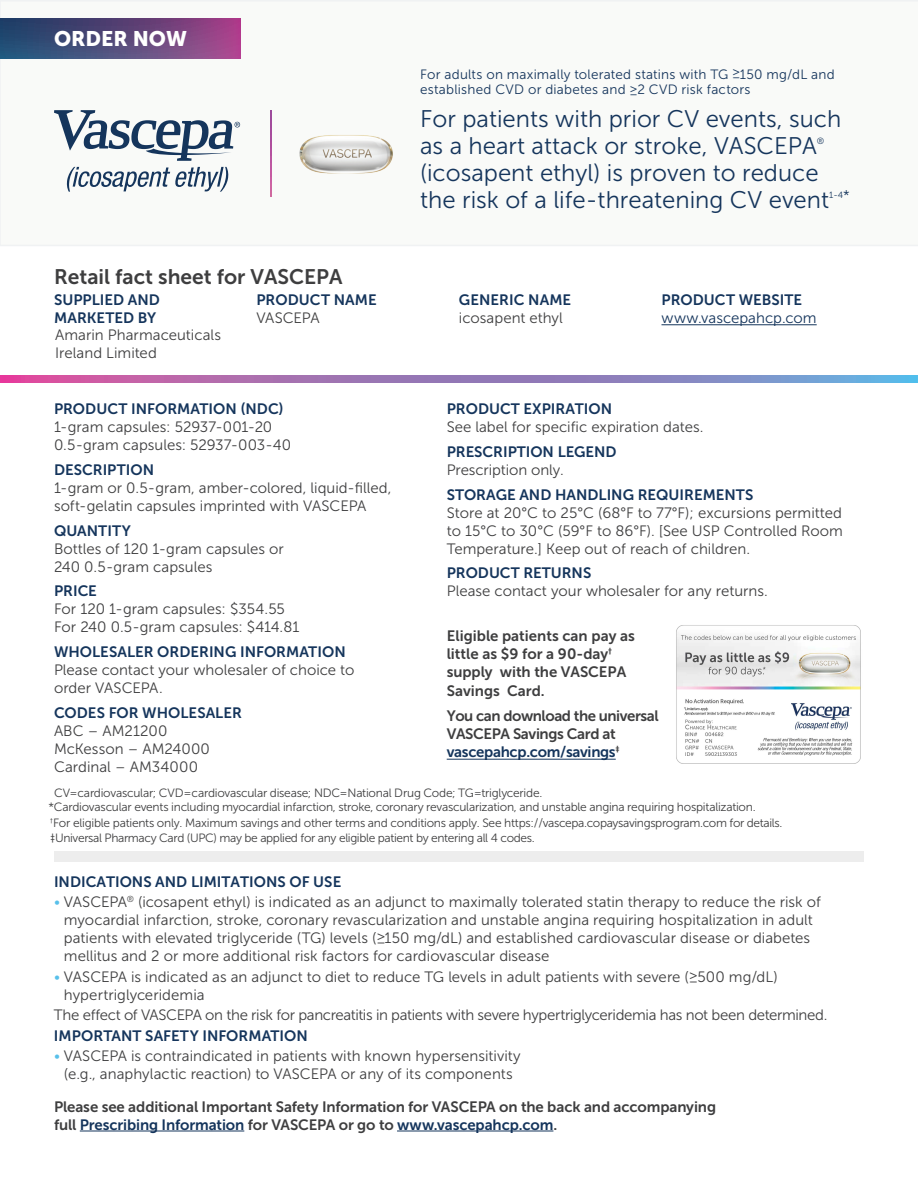
<style>
.page{position:relative;width:918px;height:1188px;background:#fff}
.page>*{position:absolute;margin:0;border:0;box-sizing:border-box;transform-origin:0 0}
.t1{font:24px/27px "Museo Sans 300";color:#15355c}
.t2{font:21px "Museo Sans 700";color:#3e3e3f}
.Bullet_copy{font:21px "Museo Sans 900";color:#fff}
.t3{font:15px/18px "Museo Sans 300";color:#3e3e3f}
.t4{font:15px/18.1px "Museo Sans 700";letter-spacing:-.005em;color:#3e3e3f}
.t5{font:15px/18px "Museo Sans 700";color:#15355c}
.t6{font:15px "Museo Sans 300";letter-spacing:-.025em;color:#3e3e3f}
.t7{font:15px/18px "Museo Sans 700";letter-spacing:-.025em;color:#3e3e3f}
.t8{font:15px/18px "Museo Sans 300";letter-spacing:.005em;color:#15355c}
.t9{font:13.5px/15px "Museo Sans 300";letter-spacing:.02em;color:#15355c}
.t10{font:12px/14.7px "Museo Sans 300";letter-spacing:-.02em;color:#3e3e3f}
.t11{font:9px "Museo Sans 300";color:#15355c}
.s1{font-size:13.95px}
.s2{font-family:"Museo Sans 300";color:#3e3e3f}
.s3{font-family:"Museo Sans 700";color:#15355c}
.s4{font-family:"Museo Sans 700"}
.s5{color:#15355c}
.s6{color:#58c0ea}
</style>
<div class="page">
<svg style="left:0;top:0;width:918px;height:246px"></svg>
<svg style="left:0;top:18px;width:240px;height:40px"></svg>
<svg style="left:0;top:375px;width:918px;height:7px"></svg>
<img style="left:296px;top:135px;width:99px;height:41px">
<img style="left:270px;top:111px;width:2px;height:85px">
<svg style="left:66px;top:167px;width:163px;height:25px"></svg>
<svg style="left:54px;top:110px;width:186px;height:51px"></svg>
<div style="left:54px;top:852px;width:810px;height:10px;background:#ededed"></div>
<hr style="left:80px;top:1131px;width:164px;height:1px;background:#15355c">
<hr style="left:397px;top:1131px;width:156px;height:1px;background:#15355c">
<hr style="left:662px;top:324px;width:155px;height:1px;background:#15355c">
<img style="left:676px;top:625px;width:185px;height:139px">
<hr style="left:447px;top:759px;width:169px;height:1px;background:#15355c">
<p class="Bullet_copy" style="left:54px;top:27px;width:134px">ORDER NOW</p>
<p class="t9" style="left:420px;top:67px;width:416px">For adults on maximally tolerated statins with TG ≥150 mg/dL and established CVD or diabetes and ≥2 CVD risk factors</p>
<p class="t1" style="left:420px;top:106px;width:423px">For patients with prior CV events, such as a heart attack or stroke, VASCEPA</p>
<p class="t11" style="left:817px;top:136px;width:9px">®</p>
<p class="t1" style="left:420px;top:160px;width:411px">(icosapent ethyl) is proven to reduce the risk of a life-threatening CV event</p>
<p class="t11" style="left:829px;top:190px;width:22px">1-4<span class="s1">*</span></p>
<p class="t2" style="left:54px;top:265px;width:290px">Retail fact sheet for VASCEPA</p>
<p class="t5" style="left:54px;top:291px;width:107px">SUPPLIED AND<br>MARKETED BY</p>
<p class="t5" style="left:256px;top:291px;width:122px">PRODUCT NAME<br><span class="s2">VASCEPA</span></p>
<p class="t3" style="left:459px;top:291px;width:114px"><span class="s3">GENERIC NAME </span>icosapent ethyl</p>
<p class="t8" style="left:662px;top:291px;width:157px"><span class="s4">PRODUCT WEBSITE </span>www.vascepahcp.com</p>
<p class="t3" style="left:55px;top:326px;width:168px">Amarin Pharmaceuticals<br>Ireland Limited</p>
<p class="t3" style="left:54px;top:400px;width:231px"><span class="s3">PRODUCT INFORMATION (NDC)<br></span>1-gram capsules: 52937-001-20</p>
<p class="t3" style="left:54px;top:436px;width:239px">0.5-gram capsules: 52937-003-40</p>
<p class="t3" style="left:54px;top:461px;width:339px"><span class="s3">DESCRIPTION<br></span>1-gram or 0.5-gram, amber-colored, liquid-filled, soft-gelatin capsules imprinted with VASCEPA</p>
<p class="t3" style="left:54px;top:522px;width:231px"><span class="s3">QUANTITY<br></span>Bottles of 120 1-gram capsules or<br>240 0.5-gram capsules</p>
<p class="t3" style="left:54px;top:582px;width:233px"><span class="s3">PRICE<br></span>For 120 1-gram capsules: $354.55</p>
<p class="t3" style="left:54px;top:618px;width:247px">For 240 0.5-gram capsules: $414.81</p>
<p class="t3" style="left:54px;top:643px;width:302px"><span class="s3">WHOLESALER ORDERING INFORMATION<br></span>Please contact your wholesaler of choice to order VASCEPA.</p>
<p class="t5" style="left:54px;top:704px;width:189px">CODES FOR WHOLESALER</p>
<p class="t3" style="left:54px;top:722px;width:115px">ABC – AM21200</p>
<p class="t3" style="left:54px;top:740px;width:157px">McKesson – AM24000</p>
<p class="t3" style="left:54px;top:758px;width:146px">Cardinal – AM34000</p>
<p class="t3" style="left:447px;top:400px;width:258px"><span class="s3">PRODUCT EXPIRATION<br></span>See label for specific expiration dates.</p>
<p class="t5" style="left:447px;top:443px;width:171px">PRESCRIPTION LEGEND<br><span class="s2">Prescription only.</span></p>
<p class="t3" style="left:447px;top:486px;width:398px"><span class="s3">STORAGE AND HANDLING REQUIREMENTS<br></span>Store at 20°C to 25°C (68°F to 77°F); excursions permitted to 15°C to 30°C (59°F to 86°F). [See USP Controlled Room Temperature.] Keep out of reach of children.</p>
<p class="t3" style="left:447px;top:564px;width:323px"><span class="s3">PRODUCT RETURNS<br></span>Please contact your wholesaler for any returns.</p>
<p class="t4" style="left:447px;top:627px;width:190px">Eligible patients can pay as little as $9 for a 90-day<sup>† </sup>supply with the VASCEPA<br>Savings Card.</p>
<p class="t7" style="left:447px;top:706px;width:213px">You can download the universal<br>VASCEPA Savings Card at <span class="s5">vascepahcp.com/savings</span><sup>‡</sup></p>
<p class="t10" style="left:54px;top:785px;width:490px">CV=cardiovascular; CVD=cardiovascular disease; NDC=National Drug Code; TG=triglyceride.</p>
<p class="t10" style="left:49px;top:800px;width:709px">*Cardiovascular events including myocardial infarction, stroke, coronary revascularization, and unstable angina requiring hospitalization.</p>
<p class="t10" style="left:50px;top:816px;width:734px"><sup>†</sup>For eligible patients only. Maximum savings and other terms and conditions apply. See https://vascepa.copaysavingsprogram.com for details. ‡Universal Pharmacy Card (UPC) may be applied for any eligible patient by entering all 4 codes.</p>
<p class="t5" style="left:54px;top:873px;width:289px">INDICATIONS AND LIMITATIONS OF USE</p>
<p class="t3" style="left:64px;top:893px;width:758px;text-indent:-10px"><span class="s6">•</span> VASCEPA<sup>®</sup> (icosapent ethyl) is indicated as an adjunct to maximally tolerated statin therapy to reduce the risk of myocardial infarction, stroke, coronary revascularization and unstable angina requiring hospitalization in adult patients with elevated triglyceride (TG) levels (≥150 mg/dL) and established cardiovascular disease or diabetes mellitus and 2 or more additional risk factors for cardiovascular disease</p>
<p class="t3" style="left:64px;top:968px;width:715px;text-indent:-10px"><span class="s6">•</span> VASCEPA is indicated as an adjunct to diet to reduce TG levels in adult patients with severe (≥500 mg/dL) hypertriglyceridemia</p>
<p class="t6" style="left:54px;top:1007px;width:775px">The effect of VASCEPA on the risk for pancreatitis in patients with severe hypertriglyceridemia has not been determined.</p>
<p class="t5" style="left:54px;top:1027px;width:256px">IMPORTANT SAFETY INFORMATION</p>
<p class="t3" style="left:54px;top:1047px;width:468px;text-align:center"><span class="s6">•</span> VASCEPA is contraindicated in patients with known hypersensitivity (e.g., anaphylactic reaction) to VASCEPA or any of its components</p>
<p class="t4" style="left:54px;top:1097px;width:664px">Please see additional Important Safety Information for VASCEPA on the back and accompanying full <span class="s5">Prescribing Information</span> for VASCEPA or go to <span class="s5">www.vascepahcp.com</span>.</p>
</div>
